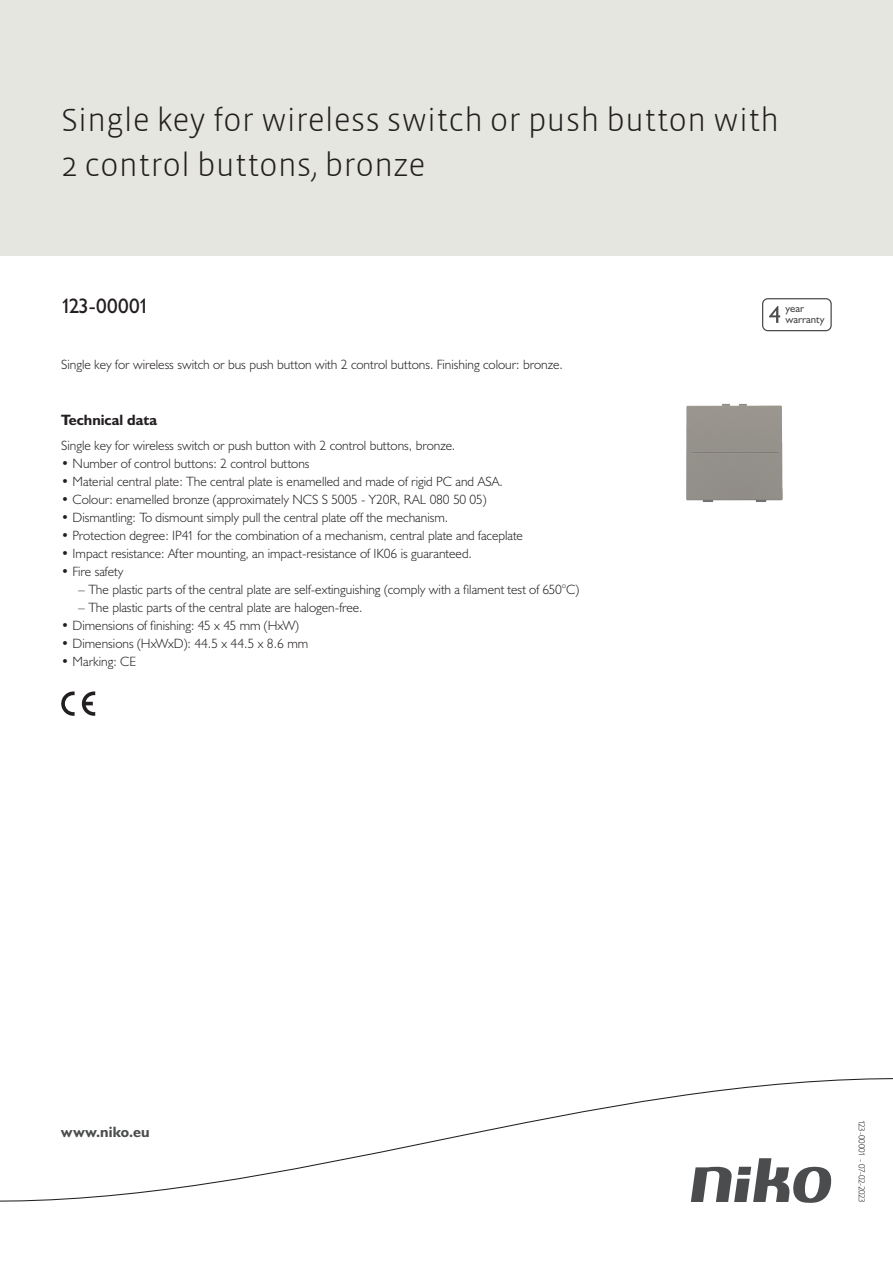
<style>
.page{position:relative;width:893px;height:1263px;background:#fff}
.page>*{position:absolute;margin:0;border:0;box-sizing:border-box;transform-origin:0 0}
.Title_datasheets{font:300 33px/45px "Vista Sans";color:#231f20}
.Article_number{font:21px "Humanist 521 BT";letter-spacing:-.01em;color:#231f20}
.Titles_parts{font:700 15px "Humanist 521 BT";color:#231f20}
.titel_afbeelding{font:700 15px "Humanist 521 BT";letter-spacing:.005em;color:#4b4c4d}
.USP_Bullets{font:300 13.5px "Humanist 521 BT";color:#231f20}
.Platte_tekst_CAB{font:300 13.5px "Humanist 521 BT";color:#231f20}
.USP_Bullets_level_2{font:300 13.5px "Humanist 521 BT";color:#231f20}
.t1{font:10.8px/10.8px "Humanist 521 BT";color:#4b4c4d}
.Revision{font:300 9px "Humanist 521 BT";letter-spacing:-.03em;color:#231f20}
</style>
<div class="page">
<div style="left:0;top:0;width:893px;height:255px;background:#e6e6e0"></div>
<svg style="left:82px;top:691px;width:13px;height:25px"></svg>
<svg style="left:61px;top:691px;width:14px;height:25px"></svg>
<svg style="left:762px;top:298px;width:70px;height:33px"></svg>
<svg style="left:0;top:1078px;width:893px;height:125px"></svg>
<img style="left:686px;top:403px;width:97px;height:99px">
<p class="Title_datasheets" style="left:61px;top:98px;width:720px">Single key for wireless switch or push button with<br>2 control buttons, bronze</p>
<p class="Article_number" style="left:61px;top:293px;width:90px">123-00001</p>
<p class="Platte_tekst_CAB" style="left:61px;top:356px;width:503px">Single key for wireless switch or bus push button with 2 control buttons. Finishing colour: bronze.</p>
<p class="Titles_parts" style="left:61px;top:411px;width:98px">Technical data</p>
<p class="Platte_tekst_CAB" style="left:61px;top:437px;width:396px">Single key for wireless switch or push button with 2 control buttons, bronze.</p>
<p class="USP_Bullets" style="left:61px;top:455px;width:250px">• Number of control buttons: 2 control buttons</p>
<p class="USP_Bullets" style="left:61px;top:473px;width:443px">• Material central plate: The central plate is enamelled and made of rigid PC and ASA.</p>
<p class="USP_Bullets" style="left:61px;top:491px;width:427px">• Colour: enamelled bronze (approximately NCS S 5005 - Y20R, RAL 080 50 05)</p>
<p class="USP_Bullets" style="left:61px;top:509px;width:389px">• Dismantling: To dismount simply pull the central plate off the mechanism.</p>
<p class="USP_Bullets" style="left:61px;top:527px;width:463px">• Protection degree: IP41 for the combination of a mechanism, central plate and faceplate</p>
<p class="USP_Bullets" style="left:61px;top:545px;width:412px">• Impact resistance: After mounting, an impact-resistance of IK06 is guaranteed.</p>
<p class="USP_Bullets" style="left:61px;top:563px;width:64px">• Fire safety</p>
<p class="USP_Bullets_level_2" style="left:78px;top:581px;width:502px">– The plastic parts of the central plate are self-extinguishing (comply with a filament test of 650°C)</p>
<p class="USP_Bullets_level_2" style="left:78px;top:599px;width:286px">– The plastic parts of the central plate are halogen-free.</p>
<p class="USP_Bullets" style="left:61px;top:617px;width:239px">• Dimensions of finishing: 45 x 45 mm (HxW)</p>
<p class="USP_Bullets" style="left:61px;top:635px;width:249px">• Dimensions (HxWxD): 44.5 x 44.5 x 8.6 mm</p>
<p class="USP_Bullets" style="left:61px;top:653px;width:76px">• Marking: CE</p>
<p class="t1" style="left:785px;top:303px;width:41px">year warranty</p>
<p class="titel_afbeelding" style="left:61px;top:1122px;width:90px">www.niko.eu</p>
<p class="Revision" style="left:868px;top:1120px;width:84px;rotate:90deg">123-00001 - 07-02-2023</p>
</div>
